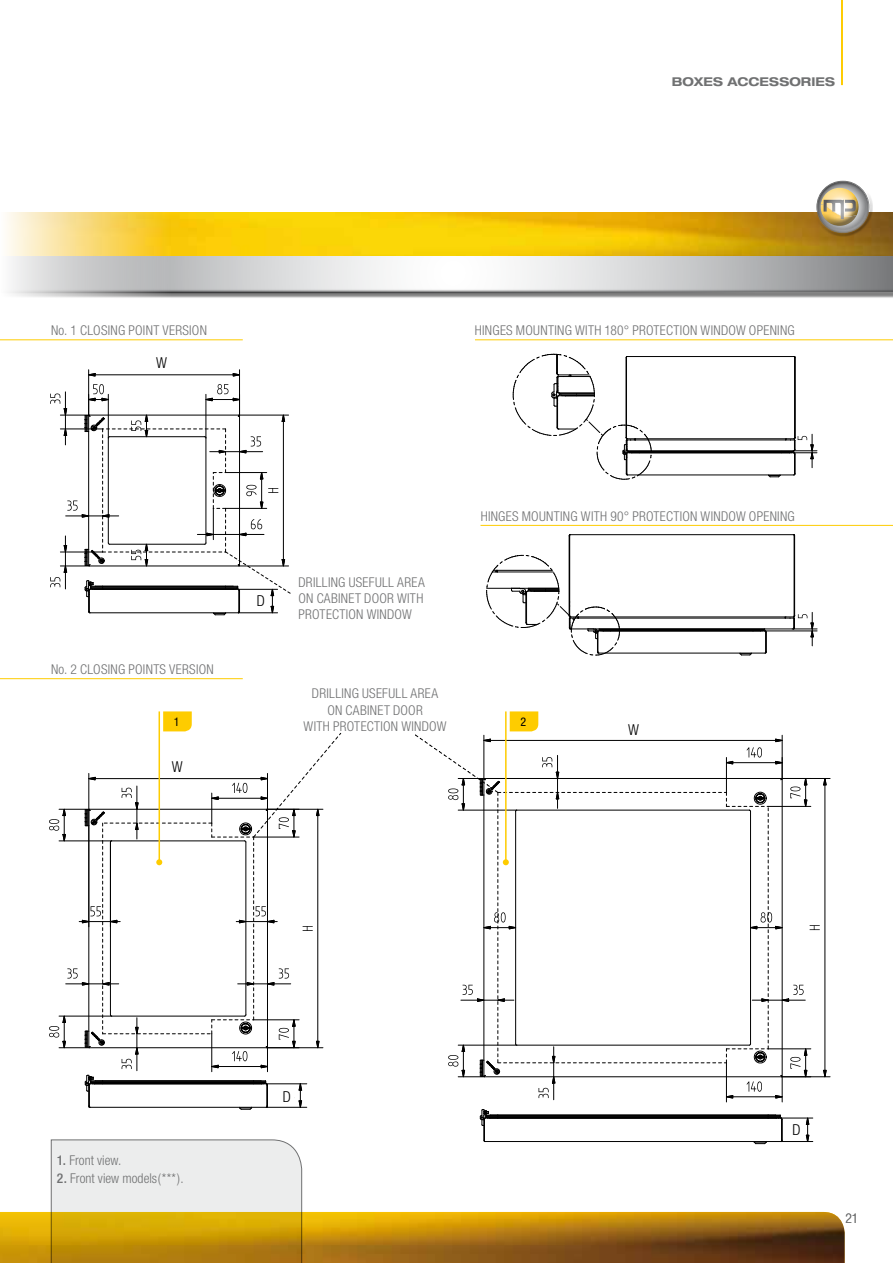
<style>
.page{position:relative;width:893px;height:1263px;background:#fff}
.page>*{position:absolute;margin:0;border:0;box-sizing:border-box;transform-origin:0 0}
.t1{font:300 condensed 15.15px "Helvetica Neue";color:#000}
.t2{font:300 condensed 13.5px/16.2px "Helvetica Neue";letter-spacing:.02em;color:#707172;text-align:center}
.t3{font:700 expanded 12.15px "Helvetica Neue";letter-spacing:.01em;color:#707172}
.t4{font:condensed 12px "Helvetica Neue";color:#000}
.s1{font-weight:500}
</style>
<div class="page">
<div style="left:0;top:250px;width:893px;height:48px;background:#000;opacity:.5"></div>
<img style="left:0;top:213px;width:893px;height:43px">
<div style="left:813px;top:178px;width:56px;height:55px;background:#fff;opacity:.5"></div>
<div style="left:816px;top:181px;width:57px;height:56px;background:#000;opacity:.5"></div>
<svg style="left:816px;top:181px;width:53px;height:52px;background:#b3a68b"></svg>
<hr style="left:841px;top:0;width:2px;height:85px;background:#fecc00">
<svg style="left:89px;top:373px;width:6px;height:3px"></svg>
<svg style="left:233px;top:373px;width:6px;height:3px"></svg>
<hr style="left:95px;top:375px;width:138px;height:1px;background:#000">
<hr style="left:88px;top:370px;width:1px;height:46px;background:#000">
<hr style="left:239px;top:370px;width:1px;height:46px;background:#000">
<svg style="left:50px;top:384px;width:240px;height:231px"></svg>
<svg style="left:0;top:711px;width:845px;height:552px"></svg>
<hr style="left:0;top:678px;width:243px;height:1px;background:#fecc00">
<hr style="left:0;top:339px;width:243px;height:1px;background:#fecc00">
<hr style="left:475px;top:339px;width:418px;height:1px;background:#fecc00">
<hr style="left:480px;top:525px;width:413px;height:1px;background:#fecc00">
<hr style="left:627px;top:475px;width:167px;height:1px;background:#000">
<hr style="left:627px;top:356px;width:167px;height:1px;background:#000">
<hr style="left:795px;top:358px;width:1px;height:80px;background:#000">
<hr style="left:794px;top:358px;width:1px;height:80px;background:#000">
<hr style="left:627px;top:438px;width:167px;height:1px;background:#000">
<hr style="left:627px;top:450px;width:167px;height:1px;background:#000">
<hr style="left:631px;top:440px;width:159px;height:1px;background:#000">
<hr style="left:639px;top:452px;width:143px;height:1px;background:#000">
<hr style="left:639px;top:451px;width:143px;height:1px;background:#000">
<svg style="left:513px;top:354px;width:139px;height:126px"></svg>
<svg style="left:768px;top:434px;width:49px;height:43px"></svg>
<hr style="left:599px;top:653px;width:166px;height:1px;background:#000">
<hr style="left:599px;top:631px;width:166px;height:1px;background:#000">
<hr style="left:570px;top:534px;width:223px;height:1px;background:#000">
<hr style="left:569px;top:536px;width:1px;height:80px;background:#000">
<hr style="left:794px;top:536px;width:1px;height:80px;background:#000">
<hr style="left:570px;top:617px;width:223px;height:1px;background:#000">
<hr style="left:570px;top:629px;width:223px;height:1px;background:#000">
<hr style="left:574px;top:618px;width:216px;height:1px;background:#000">
<hr style="left:610px;top:630px;width:143px;height:1px;background:#000">
<svg style="left:740px;top:629px;width:27px;height:27px"></svg>
<hr style="left:599px;top:629px;width:166px;height:1px;background:#000">
<hr style="left:764px;top:631px;width:53px;height:1px;background:#000">
<svg style="left:785px;top:612px;width:32px;height:34px"></svg>
<svg style="left:486px;top:555px;width:134px;height:101px"></svg>
<div style="left:254px;top:594px;width:14px;height:14px;background:#fff"></div>
<div style="left:626px;top:723px;width:15px;height:15px;background:#fff"></div>
<div style="left:170px;top:760px;width:14px;height:15px;background:#fff"></div>
<div style="left:789px;top:1123px;width:15px;height:14px;background:#fff"></div>
<div style="left:280px;top:1089px;width:14px;height:15px;background:#fff"></div>
<p class="t3" style="left:672px;top:74px;width:165px">BOXES ACCESSORIES</p>
<p class="t2" style="left:51px;top:322px;width:157px">No. 1 CLOSING POINT VERSION</p>
<p class="t2" style="left:475px;top:322px;width:321px">HINGES MOUNTING WITH 180° PROTECTION WINDOW OPENING</p>
<p class="t1" style="left:156px;top:354px;width:12px">W</p>
<p class="t2" style="left:51px;top:661px;width:164px">No. 2 CLOSING POINTS VERSION</p>
<p class="t1" style="left:257px;top:592px;width:10px">D</p>
<p class="t2" style="left:298px;top:574px;width:128px;text-align:justify">DRILLING USEFULL AREA ON CABINET DOOR WITH PROTECTION WINDOW</p>
<p class="t2" style="left:481px;top:508px;width:316px">HINGES MOUNTING WITH 90° PROTECTION WINDOW OPENING</p>
<p class="t2" style="left:304px;top:685px;width:144px">DRILLING USEFULL AREA<br>ON CABINET DOOR<br>WITH PROTECTION WINDOW</p>
<p class="t4" style="left:174px;top:715px;width:7px">1</p>
<p class="t4" style="left:520px;top:715px;width:7px">2</p>
<p class="t1" style="left:172px;top:758px;width:12px">W</p>
<p class="t1" style="left:628px;top:721px;width:12px">W</p>
<p class="t2" style="left:57px;top:1152px;width:66px"><span class="s1">1.</span> Front view.</p>
<p class="t2" style="left:57px;top:1170px;width:128px"><span class="s1">2.</span> Front view models(***).</p>
<p class="t1" style="left:283px;top:1087px;width:10px">D</p>
<p class="t1" style="left:792px;top:1121px;width:10px">D</p>
<p class="t2" style="left:845px;top:1210px;width:14px">21</p>
</div>
